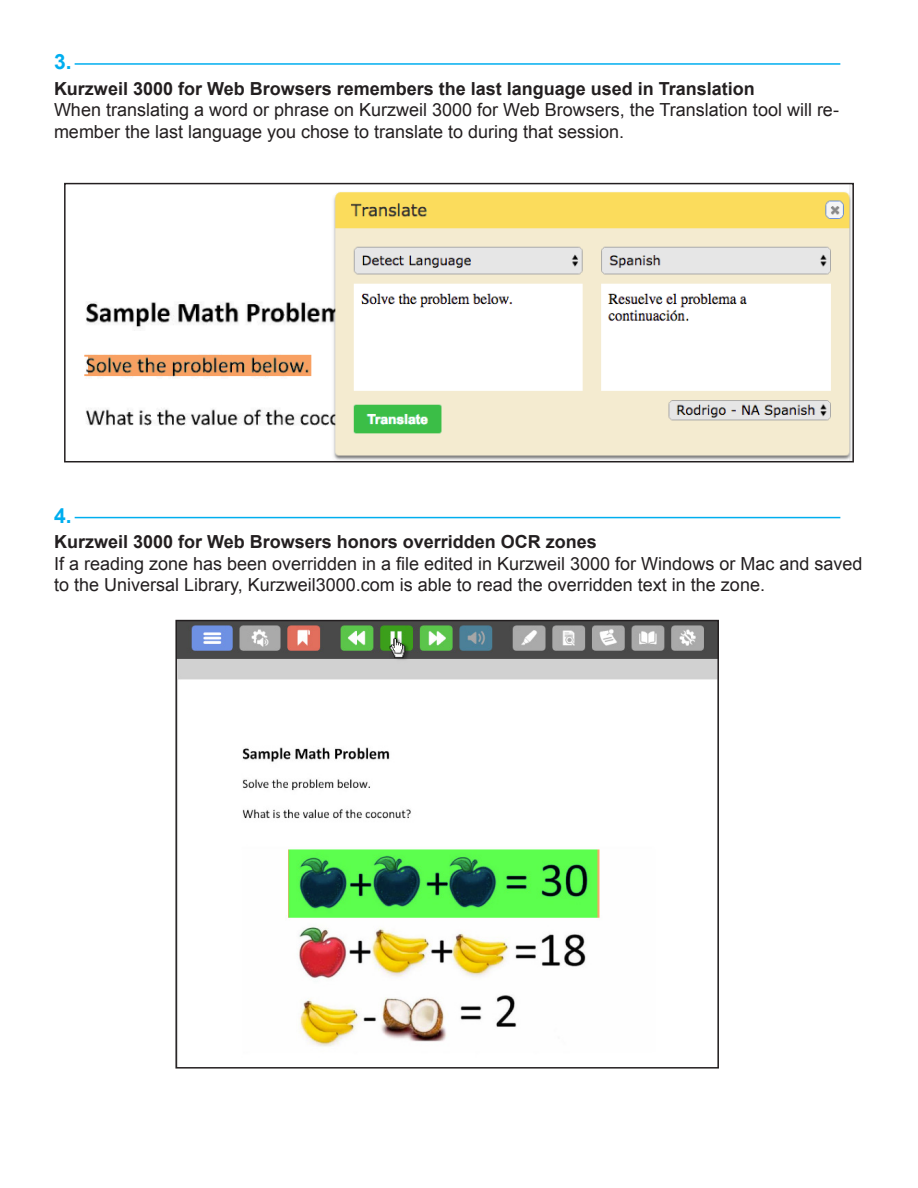
<style>
.page{position:relative;width:918px;height:1188px;background:#fff}
.page>*{position:absolute;margin:0;border:0;box-sizing:border-box;transform-origin:0 0}
.t1{font:700 21px "Arial";color:#00aeef}
.t2{font:18px/21.6px "Arial";color:#231f20}
.t3{font:700 18px "Arial";color:#231f20}
</style>
<div class="page">
<hr style="left:75px;top:63px;width:765px;height:2px;background:#00aeef">
<img style="left:84px;top:186px;width:767px;height:273px">
<div style="left:64px;top:183px;width:790px;height:279px;border:2px solid #231f20"></div>
<hr style="left:75px;top:517px;width:765px;height:1px;background:#00aeef">
<img style="left:178px;top:623px;width:538px;height:424px">
<div style="left:175px;top:620px;width:544px;height:449px;border:2px solid #231f20"></div>
<p class="t1" style="left:54px;top:48px;width:19px">3.</p>
<p class="t3" style="left:54px;top:76px;width:702px">Kurzweil 3000 for Web Browsers remembers the last language used in Translation</p>
<p class="t2" style="left:54px;top:99px;width:787px">When translating a word or phrase on Kurzweil 3000 for Web Browsers, the Translation tool will re&shy;member the last language you chose to translate to during that session.</p>
<p class="t1" style="left:54px;top:502px;width:19px">4.</p>
<p class="t3" style="left:54px;top:530px;width:544px">Kurzweil 3000 for Web Browsers honors overridden OCR zones</p>
<p class="t2" style="left:54px;top:553px;width:810px">If a reading zone has been overridden in a file edited in Kurzweil 3000 for Windows or Mac and saved to the Universal Library, Kurzweil3000.com is able to read the overridden text in the zone.</p>
</div>
